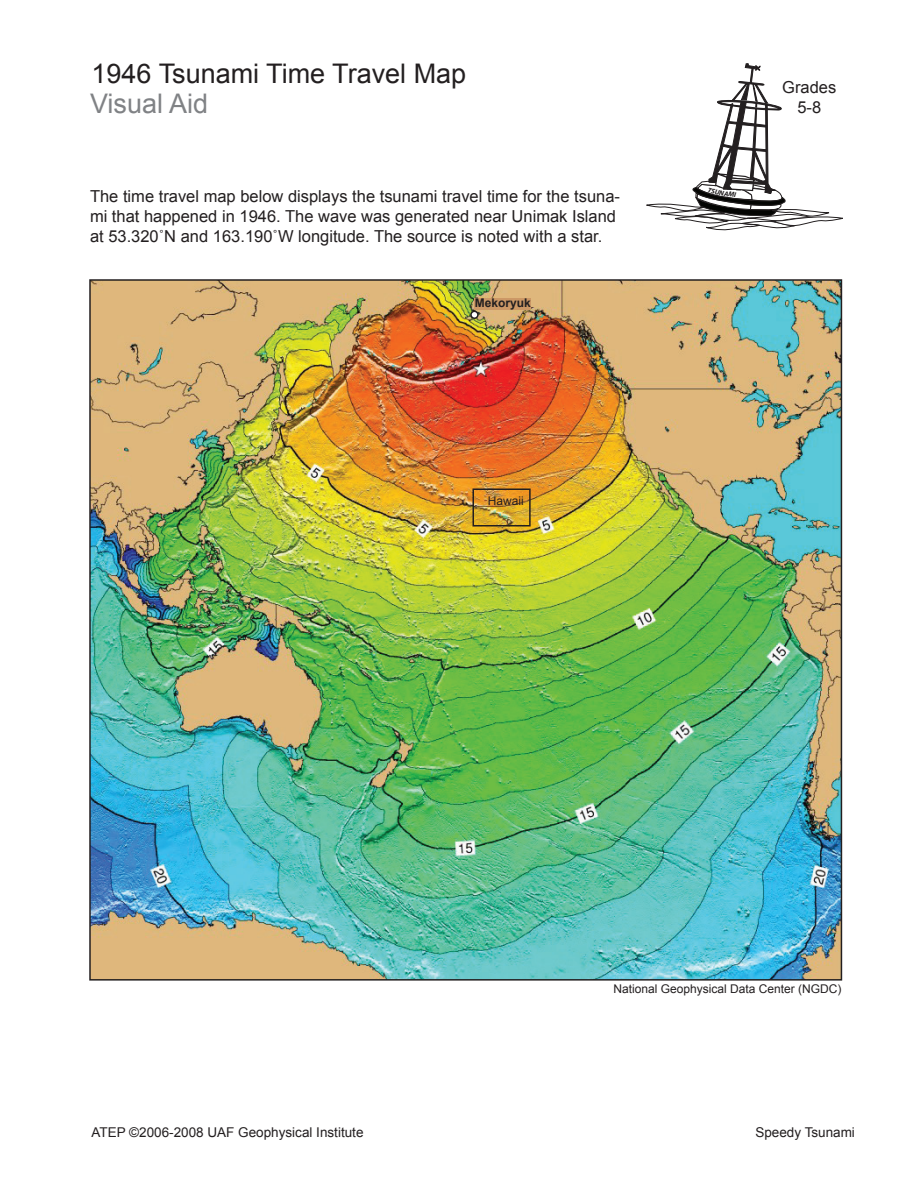
<style>
.page{position:relative;width:918px;height:1188px;background:#fff}
.page>*{position:absolute;margin:0;border:0;box-sizing:border-box;transform-origin:0 0}
.t1{font:27px "Arial";color:#231f20}
.Description{font:27px "Arial";color:#808285}
.Procedure{font:16.5px/19.8px "Arial";color:#231f20}
.Directions_-_Workshe{font:13.5px "Arial";color:#231f20}
.t2{font:12px "Arial";color:#231f20}
.t3{font:700 12px "Arial";color:#231f20}
</style>
<div class="page">
<img style="left:92px;top:282px;width:747px;height:696px">
<div style="left:472px;top:489px;width:59px;height:37px;border:2px solid #231f20"></div>
<div style="left:475px;top:298px;width:56px;height:12px;background:#cc9866"></div>
<div style="left:471px;top:311px;width:7px;height:7px;background:#fff;border-radius:50%"></div>
<div style="left:470px;top:311px;width:9px;height:8px;border:2px solid #231f20;border-radius:50%"></div>
<svg style="left:646px;top:63px;width:197px;height:168px"></svg>
<p class="t1" style="left:92px;top:58px;width:376px">1946 Tsunami Time Travel Map</p>
<p class="Description" style="left:90px;top:88px;width:120px">Visual Aid</p>
<p class="Procedure" style="left:90px;top:187px;width:532px">The time travel map below displays the tsunami travel time for the tsuna-</p>
<p class="Procedure" style="left:90px;top:206px;width:528px">mi that happened in 1946. The wave was generated near Unimak Island at 53.320˚N and 163.190˚W longitude. The source is noted with a star.</p>
<p class="t3" style="left:475px;top:296px;width:58px">Mekoryuk</p>
<p class="t2" style="left:488px;top:494px;width:37px">Hawaii</p>
<p class="Procedure" style="left:782px;top:77px;width:56px">Grades</p>
<p class="Procedure" style="left:797px;top:97px;width:25px">5-8</p>
<p class="t2" style="left:614px;top:982px;width:230px">National Geophysical Data Center (NGDC)</p>
<p class="Directions_-_Workshe" style="left:92px;top:1125px;width:274px">ATEP ©2006-2008 UAF Geophysical Institute</p>
<p class="Directions_-_Workshe" style="left:755px;top:1125px;width:101px">Speedy Tsunami</p>
</div>
